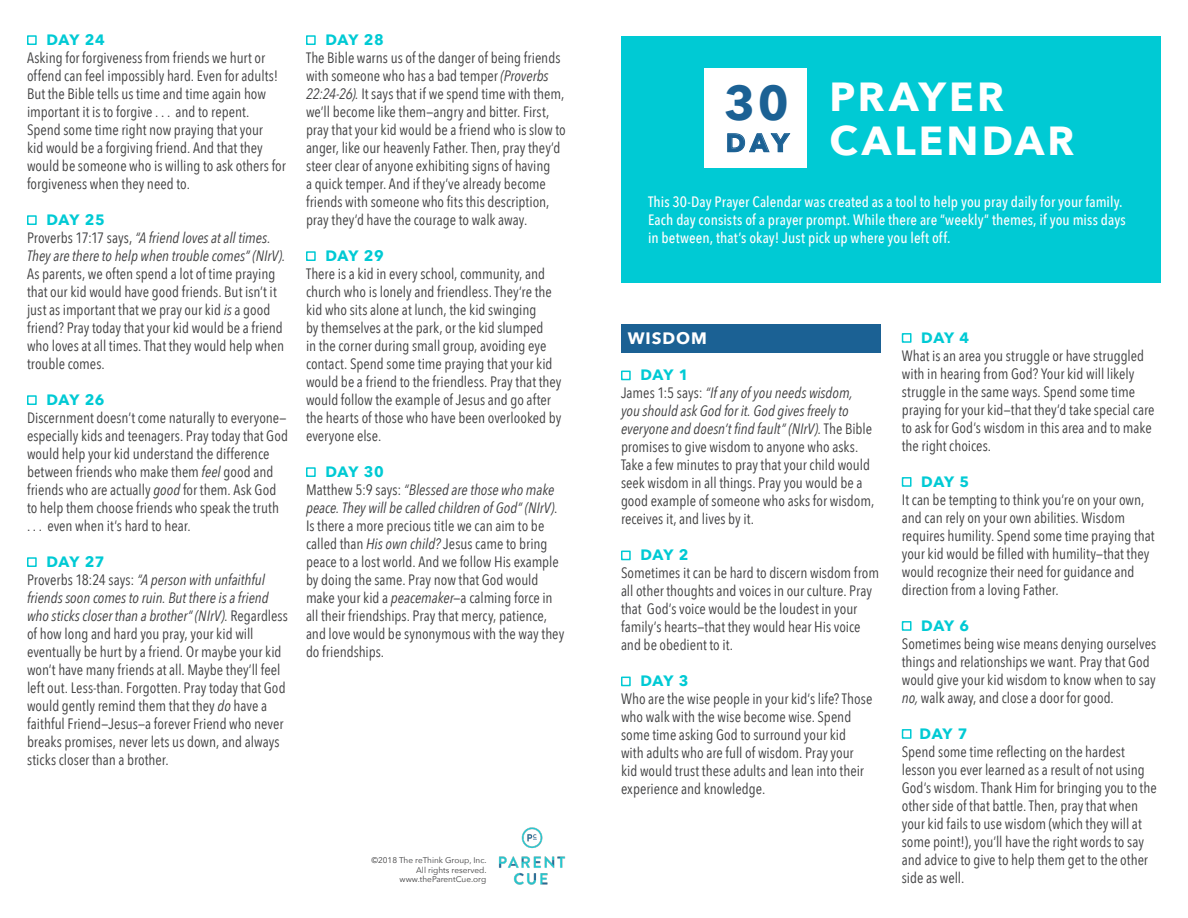
<style>
.page{position:relative;width:1188px;height:918px;background:#fff}
.page>*{position:absolute;margin:0;border:0;box-sizing:border-box;transform-origin:0 0}
.t1{font:700 48px "Avenir Next";color:#1b6194}
.t2{font:700 40.5px "Avenir Next";letter-spacing:.08em;color:#fff}
.t3{font:700 25.5px "Avenir Next";color:#1b6194}
.t4{font:700 16.5px "Avenir Next";letter-spacing:.055em;color:#fff}
.t5{font:15px/18px "Avenir Next Condensed";color:#3e3e3f}
.t6{font:500 15px/18px "Avenir Next Condensed";letter-spacing:.005em;color:#fff}
.t7{font:700 15px "Avenir Next";letter-spacing:.035em;color:#00cad4}
.t8{font:8.25px/9.9px "Avenir Next";color:#3e3e3f;text-align:right}
.s1{font-style:italic}
</style>
<div class="page">
<div style="left:27px;top:35px;width:10px;height:10px;border:2px solid #00cad4"></div>
<div style="left:27px;top:215px;width:10px;height:10px;border:2px solid #00cad4"></div>
<div style="left:27px;top:395px;width:10px;height:10px;border:2px solid #00cad4"></div>
<div style="left:27px;top:557px;width:10px;height:10px;border:2px solid #00cad4"></div>
<div style="left:306px;top:35px;width:10px;height:10px;border:2px solid #00cad4"></div>
<div style="left:306px;top:251px;width:10px;height:10px;border:2px solid #00cad4"></div>
<div style="left:306px;top:467px;width:10px;height:10px;border:2px solid #00cad4"></div>
<div style="left:621px;top:324px;width:259px;height:29px;background:#1b6194"></div>
<div style="left:621px;top:36px;width:540px;height:246px;background:#00cad4"></div>
<div style="left:621px;top:371px;width:10px;height:9px;border:2px solid #00cad4"></div>
<div style="left:621px;top:551px;width:10px;height:9px;border:2px solid #00cad4"></div>
<div style="left:621px;top:677px;width:10px;height:9px;border:2px solid #00cad4"></div>
<div style="left:902px;top:333px;width:10px;height:10px;border:2px solid #00cad4"></div>
<div style="left:902px;top:477px;width:10px;height:10px;border:2px solid #00cad4"></div>
<div style="left:902px;top:621px;width:10px;height:10px;border:2px solid #00cad4"></div>
<div style="left:902px;top:729px;width:10px;height:10px;border:2px solid #00cad4"></div>
<img style="left:498px;top:827px;width:68px;height:58px">
<div style="left:704px;top:68px;width:103px;height:99px;background:#fff"></div>
<svg style="left:727px;top:133px;width:64px;height:20px"></svg>
<p class="t7" style="left:46px;top:27px;width:60px">DAY 24</p>
<p class="t5" style="left:27px;top:49px;width:260px">Asking for forgiveness from friends we hurt or offend can feel impossibly hard. Even for adults!<br>But the Bible tells us time and time again how important it is to forgive . . . and to repent.<br>Spend some time right now praying that your<br>kid would be a forgiving friend. And that they would be someone who is willing to ask others for forgiveness when they need to.</p>
<p class="t7" style="left:46px;top:207px;width:60px">DAY 25</p>
<p class="t5" style="left:27px;top:229px;width:260px">Proverbs 17:17 says, <span class="s1">“A friend loves at all times.<br>They are there to help when trouble comes” (NIrV).<br></span>As parents, we often spend a lot of time praying that our kid would have good friends. But isn’t it just as important that we pray our kid <span class="s1">is</span> a good friend? Pray today that your kid would be a friend who loves at all times. That they would help when trouble comes.</p>
<p class="t7" style="left:46px;top:387px;width:60px">DAY 26</p>
<p class="t5" style="left:27px;top:409px;width:263px">Discernment doesn’t come naturally to everyone— especially kids and teenagers. Pray today that God would help your kid understand the difference between friends who make them <span class="s1">feel</span> good and friends who are actually <span class="s1">good</span> for them. Ask God to help them choose friends who speak the truth<br>. . . even when it’s hard to hear.</p>
<p class="t7" style="left:46px;top:549px;width:60px">DAY 27</p>
<p class="t5" style="left:27px;top:571px;width:262px">Proverbs 18:24 says: <span class="s1">“A person with unfaithful friends soon comes to ruin. But there is a friend who sticks closer than a brother” (NIrV).</span> Regardless of how long and hard you pray, your kid will eventually be hurt by a friend. Or maybe your kid won’t have many friends at all. Maybe they’ll feel left out. Less-than. Forgotten. Pray today that God would gently remind them that they <span class="s1">do</span> have a faithful Friend—Jesus—a forever Friend who never breaks promises, never lets us down, and always sticks closer than a brother.</p>
<p class="t7" style="left:325px;top:27px;width:60px">DAY 28</p>
<p class="t5" style="left:306px;top:49px;width:261px">The Bible warns us of the danger of being friends with someone who has a bad temper <span class="s1">(Proverbs 22:24-26).</span> It says that if we spend time with them, we’ll become like them—angry and bitter. First, pray that your kid would be a friend who is slow to anger, like our heavenly Father. Then, pray they’d steer clear of anyone exhibiting signs of having<br>a quick temper. And if they’ve already become friends with someone who fits this description, pray they’d have the courage to walk away.</p>
<p class="t7" style="left:325px;top:243px;width:60px">DAY 29</p>
<p class="t5" style="left:306px;top:265px;width:257px">There is a kid in every school, community, and church who is lonely and friendless. They’re the kid who sits alone at lunch, the kid swinging<br>by themselves at the park, or the kid slumped<br>in the corner during small group, avoiding eye contact. Spend some time praying that your kid would be a friend to the friendless. Pray that they would follow the example of Jesus and go after the hearts of those who have been overlooked by everyone else.</p>
<p class="t7" style="left:325px;top:459px;width:60px">DAY 30</p>
<p class="t5" style="left:306px;top:481px;width:260px">Matthew 5:9 says: <span class="s1">“Blessed are those who make peace. They will be called children of God” (NIrV)</span>.<br>Is there a more precious title we can aim to be called than <span class="s1">His own child?</span> Jesus came to bring peace to a lost world. And we follow His example by doing the same. Pray now that God would make your kid a <span class="s1">peacemaker</span>—a calming force in all their friendships. Pray that mercy, patience, and love would be synonymous with the way they do friendships.</p>
<p class="t8" style="left:371px;top:854px;width:117px">©2018 The reThink Group, Inc.<br>All rights reserved. www.theParentCue.org</p>
<p class="t1" style="left:724px;top:62px;width:66px">30</p>
<p class="t3" style="left:726px;top:121px;width:65px">DAY</p>
<p class="t2" style="left:830px;top:62px;width:176px">PRAYER</p>
<p class="t2" style="left:830px;top:105px;width:246px">CALENDAR</p>
<p class="t6" style="left:648px;top:193px;width:479px">This 30-Day Prayer Calendar was created as a tool to help you pray daily for your family.<br>Each day consists of a prayer prompt. While there are “weekly” themes, if you miss days in between, that’s okay! Just pick up where you left off.</p>
<p class="t4" style="left:628px;top:324px;width:81px">WISDOM</p>
<p class="t7" style="left:640px;top:362px;width:49px">DAY 1</p>
<p class="t5" style="left:621px;top:384px;width:255px">James 1:5 says: <span class="s1">“If any of you needs wisdom, you should ask God for it. God gives freely to everyone and doesn’t find fault” (NIrV).</span> The Bible promises to give wisdom to anyone who asks.<br>Take a few minutes to pray that your child would seek wisdom in all things. Pray you would be a good example of someone who asks for wisdom, receives it, and lives by it.</p>
<p class="t7" style="left:640px;top:542px;width:49px">DAY 2</p>
<p class="t5" style="left:621px;top:564px;width:260px">Sometimes it can be hard to discern wisdom from all other thoughts and voices in our culture. Pray that God’s voice would be the loudest in your family’s hearts—that they would hear His voice and be obedient to it.</p>
<p class="t7" style="left:640px;top:668px;width:49px">DAY 3</p>
<p class="t5" style="left:621px;top:690px;width:253px">Who are the wise people in your kid’s life? Those who walk with the wise become wise. Spend some time asking God to surround your kid with adults who are full of wisdom. Pray your kid would trust these adults and lean into their experience and knowledge.</p>
<p class="t7" style="left:921px;top:325px;width:49px">DAY 4</p>
<p class="t5" style="left:902px;top:347px;width:254px">What is an area you struggle or have struggled with in hearing from God? Your kid will likely struggle in the same ways. Spend some time praying for your kid—that they’d take special care to ask for God’s wisdom in this area and to make the right choices.</p>
<p class="t7" style="left:921px;top:469px;width:49px">DAY 5</p>
<p class="t5" style="left:902px;top:491px;width:254px">It can be tempting to think you’re on your own, and can rely on your own abilities. Wisdom requires humility. Spend some time praying that your kid would be filled with humility—that they would recognize their need for guidance and direction from a loving Father.</p>
<p class="t7" style="left:921px;top:613px;width:49px">DAY 6</p>
<p class="t5" style="left:902px;top:635px;width:256px">Sometimes being wise means denying ourselves things and relationships we want. Pray that God would give your kid wisdom to know when to say <span class="s1">no,</span> walk away, and close a door for good.</p>
<p class="t7" style="left:920px;top:721px;width:49px">DAY 7</p>
<p class="t5" style="left:902px;top:743px;width:256px">Spend some time reflecting on the hardest lesson you ever learned as a result of not using God’s wisdom. Thank Him for bringing you to the other side of that battle. Then, pray that when your kid fails to use wisdom (which they will at some point!), you’ll have the right words to say and advice to give to help them get to the other side as well.</p>
</div>
